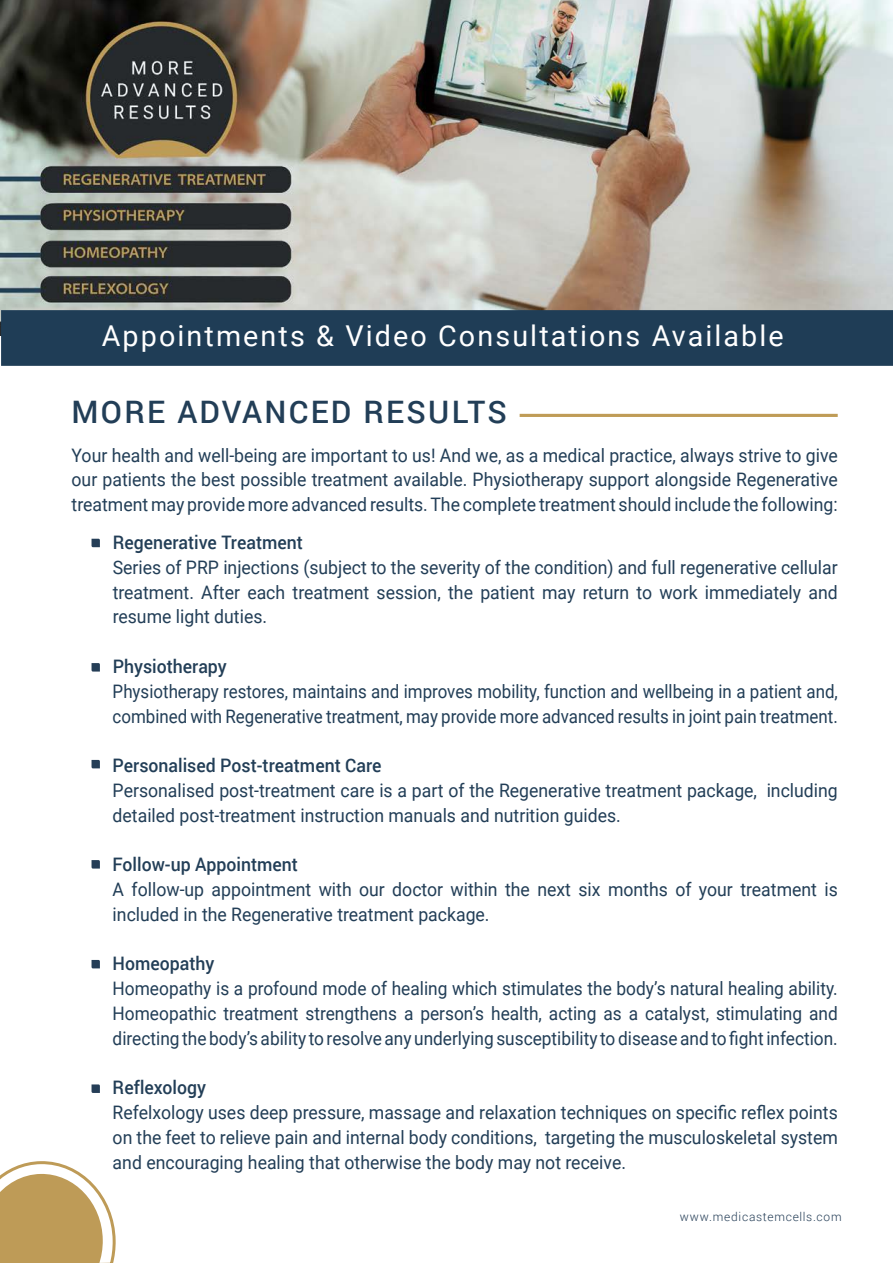
<style>
.page{position:relative;width:893px;height:1263px;background:#fff}
.page>*{position:absolute;margin:0;border:0;box-sizing:border-box;transform-origin:0 0}
.Header-2{font:500 31.05px "Roboto";letter-spacing:.075em;color:#223e57}
.Header-2-2{font:28.8px "Roboto";letter-spacing:.075em;color:#fff}
.Paragraph-1{font:18.6px/24.8px "Roboto";color:#223e57;text-align:justify;scale:.95 1}
.Paragraph-1-2{font:18.6px/24.8px "Roboto";color:#223e57;text-align:justify;scale:.93 1}
.Paragraph-1-3{font:18.6px/24.8px "Roboto";color:#223e57;scale:.91 1}
.Paragraph-1-4{font:500 18.6px "Roboto";color:#223e57;scale:.95 1}
.t1{font:300 12px "Roboto";letter-spacing:.06em;color:#253e57}
</style>
<div class="page">
<svg style="left:92px;top:663px;width:8px;height:8px"></svg>
<svg style="left:92px;top:760px;width:8px;height:8px"></svg>
<svg style="left:92px;top:860px;width:8px;height:8px"></svg>
<svg style="left:92px;top:960px;width:8px;height:8px"></svg>
<img style="left:0;top:0;width:893px;height:335px">
<svg style="left:1px;top:310px;width:892px;height:238px"></svg>
<svg style="left:0;top:1161px;width:116px;height:102px"></svg>
<svg style="left:92px;top:1084px;width:8px;height:9px"></svg>
<p class="Header-2-2" style="left:102px;top:315px;width:684px">Appointments &amp; Video Consultations Available</p>
<p class="Header-2" style="left:72px;top:390px;width:437px">MORE ADVANCED RESULTS</p>
<p class="Paragraph-1" style="left:72px;top:442px;width:808px">Your health and well-being are important to us! And we, as a medical practice, always strive to give our patients the best possible treatment available. Physiotherapy support alongside Regenerative treatment may provide more advanced results. The complete treatment should include the following:</p>
<p class="Paragraph-1-4" style="left:113px;top:529px;width:202px">Regenerative Treatment</p>
<p class="Paragraph-1" style="left:113px;top:554px;width:765px">Series of PRP injections (subject to the severity of the condition) and full regenerative cellular treatment. After each treatment session, the patient may return to work immediately and resume light duties.</p>
<p class="Paragraph-1-4" style="left:113px;top:653px;width:122px">Physiotherapy</p>
<p class="Paragraph-1-3" style="left:113px;top:678px;width:798px">Physiotherapy restores, maintains and improves mobility, function and wellbeing in a patient and, combined with Regenerative treatment, may provide more advanced results in joint pain treatment.</p>
<p class="Paragraph-1-4" style="left:113px;top:752px;width:284px">Personalised Post-treatment Care</p>
<p class="Paragraph-1" style="left:113px;top:777px;width:765px">Personalised post-treatment care is a part of the Regenerative treatment package, including detailed post-treatment instruction manuals and nutrition guides.</p>
<p class="Paragraph-1-4" style="left:113px;top:851px;width:197px">Follow-up Appointment</p>
<p class="Paragraph-1" style="left:113px;top:876px;width:765px">A follow-up appointment with our doctor within the next six months of your treatment is included in the Regenerative treatment package.</p>
<p class="Paragraph-1-4" style="left:113px;top:951px;width:109px">Homeopathy</p>
<p class="Paragraph-1-2" style="left:113px;top:975px;width:781px">Homeopathy is a profound mode of healing which stimulates the body’s natural healing ability.<br>Homeopathic treatment strengthens a person’s health, acting as a catalyst, stimulating and directing the body’s ability to resolve any underlying susceptibility to disease and to fight infection.</p>
<p class="Paragraph-1-4" style="left:113px;top:1074px;width:100px">Reflexology</p>
<p class="Paragraph-1" style="left:113px;top:1099px;width:765px">Refelxology uses deep pressure, massage and relaxation techniques on specific reflex points on the feet to relieve pain and internal body conditions, targeting the musculoskeletal system and encouraging healing that otherwise the body may not receive.</p>
<p class="t1" style="left:680px;top:1208px;width:163px">www.medicastemcells.com</p>
</div>
